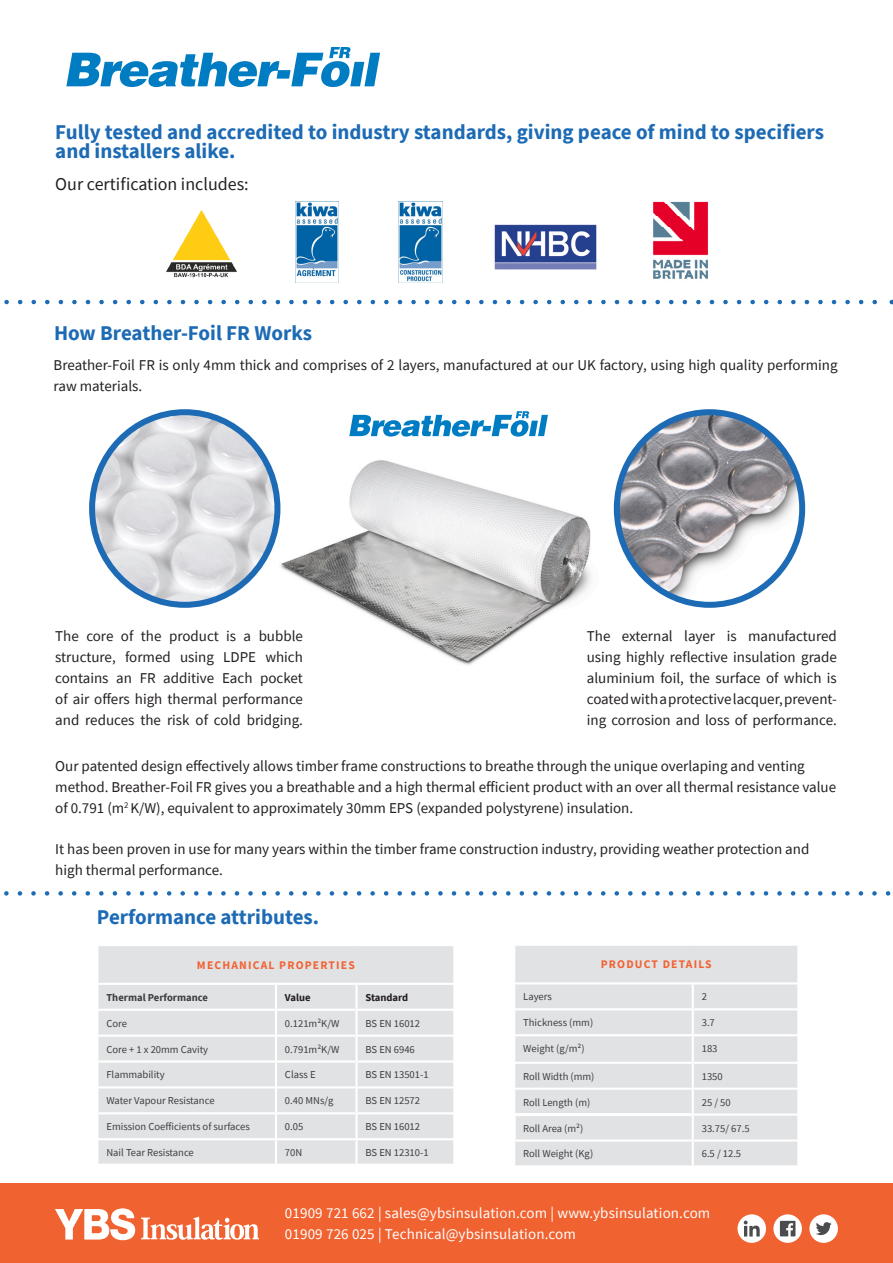
<style>
.page{position:relative;width:893px;height:1263px;background:#fff}
.page>*{position:absolute;margin:0;border:0;box-sizing:border-box;transform-origin:0 0}
.t1{font:700 21px/19.5px "Source Sans Pro";color:#1d6bb5}
.t2{font:18px "Source Sans Pro";color:#231f20}
.t3{font:15px/21px "Source Sans Pro";color:#231f20}
.t4{font:15px "Source Sans Pro";letter-spacing:.01em;color:#fff}
.t5{font:700 11.7px "Source Sans Pro";letter-spacing:.1em;color:#f26334}
.t6{font:10.5px "Source Sans Pro";color:#3e3e3f}
.t7{font:700 10.5px "Source Sans Pro";color:#3e3e3f}
.t8{font:700 10.5px "Source Sans Pro";color:#231f20}
</style>
<div class="page">
<div style="left:0;top:1183px;width:893px;height:80px;background:#f16231"></div>
<div style="left:809px;top:1214px;width:29px;height:29px;background:#fff;border-radius:50%"></div>
<svg style="left:816px;top:1222px;width:16px;height:13px"></svg>
<div style="left:737px;top:1214px;width:29px;height:29px;background:#fff;border-radius:50%"></div>
<svg style="left:744px;top:1220px;width:16px;height:16px"></svg>
<svg style="left:773px;top:1214px;width:29px;height:29px"></svg>
<svg style="left:780px;top:1221px;width:15px;height:15px"></svg>
<svg style="left:55px;top:1208px;width:80px;height:32px"></svg>
<svg style="left:141px;top:1217px;width:118px;height:23px"></svg>
<svg style="left:4px;top:891px;width:887px;height:5px"></svg>
<img style="left:653px;top:201px;width:55px;height:78px">
<svg style="left:66px;top:47px;width:314px;height:40px"></svg>
<svg style="left:4px;top:300px;width:873px;height:4px"></svg>
<img style="left:166px;top:210px;width:71px;height:68px">
<img style="left:494px;top:224px;width:102px;height:45px">
<div style="left:515px;top:946px;width:282px;height:219px;background:#e1e2e4"></div>
<hr style="left:513px;top:982px;width:180px;height:2px;background:#fff">
<hr style="left:693px;top:982px;width:106px;height:2px;background:#fff">
<hr style="left:692px;top:984px;width:2px;height:24px;background:#fff">
<hr style="left:513px;top:1008px;width:180px;height:2px;background:#fff">
<hr style="left:693px;top:1008px;width:106px;height:2px;background:#fff">
<hr style="left:692px;top:1010px;width:2px;height:24px;background:#fff">
<hr style="left:513px;top:1034px;width:180px;height:2px;background:#fff">
<hr style="left:693px;top:1034px;width:106px;height:2px;background:#fff">
<hr style="left:692px;top:1036px;width:2px;height:26px;background:#fff">
<hr style="left:513px;top:1062px;width:180px;height:2px;background:#fff">
<hr style="left:693px;top:1062px;width:106px;height:2px;background:#fff">
<hr style="left:692px;top:1064px;width:2px;height:23px;background:#fff">
<hr style="left:513px;top:1087px;width:180px;height:3px;background:#fff">
<hr style="left:693px;top:1087px;width:106px;height:3px;background:#fff">
<hr style="left:692px;top:1090px;width:2px;height:23px;background:#fff">
<hr style="left:692px;top:1113px;width:107px;height:3px;background:#fff">
<hr style="left:692px;top:1116px;width:2px;height:23px;background:#fff">
<hr style="left:513px;top:1139px;width:180px;height:2px;background:#fff">
<hr style="left:693px;top:1139px;width:106px;height:2px;background:#fff">
<hr style="left:692px;top:1141px;width:2px;height:24px;background:#fff">
<hr style="left:513px;top:1113px;width:179px;height:3px;background:#fff">
<hr style="left:513px;top:1116px;width:3px;height:23px;background:#fff">
<div style="left:98px;top:946px;width:355px;height:217px;background:#e1e2e4"></div>
<hr style="left:96px;top:983px;width:180px;height:2px;background:#fff">
<hr style="left:276px;top:983px;width:80px;height:2px;background:#fff">
<hr style="left:275px;top:985px;width:2px;height:24px;background:#fff">
<hr style="left:356px;top:983px;width:99px;height:2px;background:#fff">
<hr style="left:355px;top:985px;width:3px;height:24px;background:#fff">
<hr style="left:96px;top:1009px;width:180px;height:2px;background:#fff">
<hr style="left:276px;top:1009px;width:80px;height:2px;background:#fff">
<hr style="left:275px;top:1011px;width:2px;height:23px;background:#fff">
<hr style="left:356px;top:1009px;width:99px;height:2px;background:#fff">
<hr style="left:355px;top:1011px;width:3px;height:23px;background:#fff">
<hr style="left:96px;top:1034px;width:180px;height:3px;background:#fff">
<hr style="left:276px;top:1034px;width:80px;height:3px;background:#fff">
<hr style="left:275px;top:1037px;width:2px;height:23px;background:#fff">
<hr style="left:356px;top:1034px;width:99px;height:3px;background:#fff">
<hr style="left:355px;top:1037px;width:3px;height:23px;background:#fff">
<hr style="left:96px;top:1060px;width:180px;height:2px;background:#fff">
<hr style="left:276px;top:1060px;width:80px;height:2px;background:#fff">
<hr style="left:275px;top:1062px;width:2px;height:24px;background:#fff">
<hr style="left:356px;top:1060px;width:99px;height:2px;background:#fff">
<hr style="left:355px;top:1062px;width:3px;height:24px;background:#fff">
<hr style="left:96px;top:1086px;width:180px;height:2px;background:#fff">
<hr style="left:276px;top:1086px;width:80px;height:2px;background:#fff">
<hr style="left:275px;top:1088px;width:2px;height:24px;background:#fff">
<hr style="left:356px;top:1086px;width:99px;height:2px;background:#fff">
<hr style="left:355px;top:1088px;width:3px;height:24px;background:#fff">
<hr style="left:96px;top:1112px;width:180px;height:2px;background:#fff">
<hr style="left:276px;top:1112px;width:80px;height:2px;background:#fff">
<hr style="left:275px;top:1114px;width:2px;height:24px;background:#fff">
<hr style="left:356px;top:1112px;width:99px;height:2px;background:#fff">
<hr style="left:355px;top:1114px;width:3px;height:24px;background:#fff">
<hr style="left:96px;top:1138px;width:180px;height:2px;background:#fff">
<hr style="left:276px;top:1138px;width:80px;height:2px;background:#fff">
<hr style="left:275px;top:1140px;width:2px;height:23px;background:#fff">
<hr style="left:356px;top:1138px;width:99px;height:2px;background:#fff">
<hr style="left:355px;top:1140px;width:3px;height:23px;background:#fff">
<svg style="left:98px;top:1163px;width:177px;height:1px"></svg>
<svg style="left:277px;top:1163px;width:79px;height:1px"></svg>
<svg style="left:357px;top:1163px;width:97px;height:1px"></svg>
<img style="left:277px;top:460px;width:340px;height:205px">
<img style="left:92px;top:412px;width:185px;height:193px">
<div style="left:89px;top:409px;width:191px;height:199px;border:6px solid #1d6bb5;border-radius:50%"></div>
<img style="left:617px;top:412px;width:185px;height:193px">
<div style="left:614px;top:409px;width:191px;height:199px;border:6px solid #1d6bb5;border-radius:50%"></div>
<svg style="left:349px;top:411px;width:199px;height:26px"></svg>
<img style="left:295px;top:201px;width:44px;height:81px">
<img style="left:399px;top:201px;width:43px;height:81px">
<p class="t1" style="left:55px;top:122px;width:770px">Fully tested and accredited to industry standards, giving peace of mind to specifiers and installers alike.</p>
<p class="t2" style="left:55px;top:172px;width:195px">Our certification includes:</p>
<p class="t1" style="left:54px;top:323px;width:260px">How Breather-Foil FR Works</p>
<p class="t3" style="left:54px;top:354px;width:786px">Breather-Foil FR is only 4mm thick and comprises of 2 layers, manufactured at our UK factory, using high quality performing raw materials.</p>
<p class="t3" style="left:55px;top:626px;width:249px;text-align:justify">The core of the product is a bubble structure, formed using LDPE which contains an FR additive Each pocket of air offers high thermal performance and reduces the risk of cold bridging.</p>
<p class="t3" style="left:55px;top:755px;width:782px">Our patented design effectively allows timber frame constructions to breathe through the unique overlaping and venting method. Breather-Foil FR gives you a breathable and a high thermal efficient product with an over all thermal resistance value of 0.791 (m<sup>2</sup> K/W), equivalent to approximately 30mm EPS (expanded polystyrene) insulation.</p>
<p class="t3" style="left:55px;top:838px;width:756px">It has been proven in use for many years within the timber frame construction industry, providing weather protection and high thermal performance.</p>
<p class="t3" style="left:587px;top:626px;width:252px">The external layer is manufactured</p>
<p class="t3" style="left:587px;top:647px;width:252px;text-align:justify">using highly reflective insulation grade aluminium foil, the surface of which is coated with a protective lacquer, prevent&shy;ing corrosion and loss of performance.</p>
<p class="t1" style="left:97px;top:907px;width:224px">Performance attributes.</p>
<p class="t5" style="left:197px;top:957px;width:159px">MECHANICAL PROPERTIES</p>
<p class="t7" style="left:106px;top:990px;width:103px">Thermal Performance</p>
<p class="t8" style="left:285px;top:990px;width:27px">Value</p>
<p class="t8" style="left:365px;top:990px;width:44px">Standard</p>
<p class="t6" style="left:106px;top:1016px;width:22px">Core</p>
<p class="t6" style="left:285px;top:1016px;width:56px">0.121m²K/W</p>
<p class="t6" style="left:365px;top:1016px;width:56px">BS EN 16012</p>
<p class="t6" style="left:106px;top:1042px;width:103px">Core + 1 x 20mm Cavity</p>
<p class="t6" style="left:285px;top:1042px;width:56px">0.791m²K/W</p>
<p class="t6" style="left:365px;top:1042px;width:51px">BS EN 6946</p>
<p class="t6" style="left:106px;top:1068px;width:60px">Flammability</p>
<p class="t6" style="left:285px;top:1068px;width:32px">Class E</p>
<p class="t6" style="left:365px;top:1068px;width:65px">BS EN 13501-1</p>
<p class="t6" style="left:106px;top:1094px;width:110px">Water Vapour Resistance</p>
<p class="t6" style="left:285px;top:1094px;width:50px">0.40 MNs/g</p>
<p class="t6" style="left:365px;top:1094px;width:56px">BS EN 12572</p>
<p class="t6" style="left:106px;top:1120px;width:145px">Emission Coefficients of surfaces</p>
<p class="t6" style="left:285px;top:1120px;width:20px">0.05</p>
<p class="t6" style="left:365px;top:1120px;width:56px">BS EN 16012</p>
<p class="t6" style="left:106px;top:1146px;width:89px">Nail Tear Resistance</p>
<p class="t6" style="left:285px;top:1146px;width:19px">70N</p>
<p class="t6" style="left:365px;top:1146px;width:65px">BS EN 12310-1</p>
<p class="t5" style="left:601px;top:957px;width:112px">PRODUCT DETAILS</p>
<p class="t6" style="left:523px;top:990px;width:30px">Layers</p>
<p class="t6" style="left:702px;top:990px;width:7px">2</p>
<p class="t6" style="left:523px;top:1016px;width:72px">Thickness (mm)</p>
<p class="t6" style="left:702px;top:1016px;width:15px">3.7</p>
<p class="t6" style="left:523px;top:1042px;width:63px">Weight (g/m²)</p>
<p class="t6" style="left:702px;top:1042px;width:17px">183</p>
<p class="t6" style="left:523px;top:1069px;width:73px">Roll Width (mm)</p>
<p class="t6" style="left:702px;top:1069px;width:23px">1350</p>
<p class="t6" style="left:523px;top:1095px;width:69px">Roll Length (m)</p>
<p class="t6" style="left:702px;top:1095px;width:30px">25 / 50</p>
<p class="t6" style="left:523px;top:1121px;width:62px">Roll Area (m²)</p>
<p class="t6" style="left:702px;top:1121px;width:49px">33.75/ 67.5</p>
<p class="t6" style="left:523px;top:1147px;width:72px">Roll Weight (Kg)</p>
<p class="t6" style="left:702px;top:1147px;width:41px">6.5 / 12.5</p>
<p class="t4" style="left:285px;top:1203px;width:427px">01909 721 662 | sales@ybsinsulation.com | www.ybsinsulation.com</p>
<p class="t4" style="left:285px;top:1224px;width:292px">01909 726 025 | Technical@ybsinsulation.com</p>
</div>
